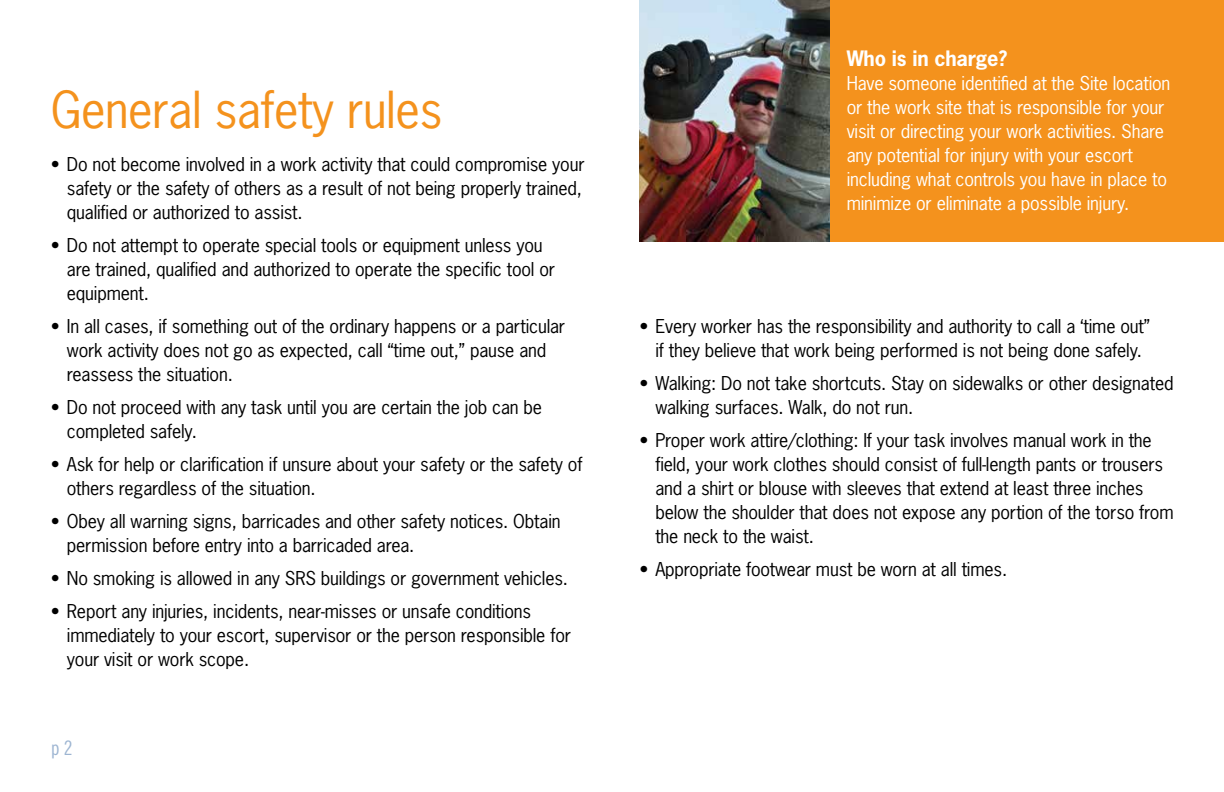
<style>
.page{position:relative;width:1224px;height:792px;background:#fff}
.page>*{position:absolute;margin:0;border:0;box-sizing:border-box;transform-origin:0 0}
.t1{font:48px "News Gothic Std";letter-spacing:-.01em;color:#f4921d}
.t2{font:700 20px "News Gothic Std";letter-spacing:-.01em;color:#fff}
.t3{font:20px "Trade Gothic LT Std Cn 18";color:#9db5d2}
.t4{font:18px/24px "News Gothic Std";letter-spacing:-.01em;color:#000}
.t5{font:18px/24px "News Gothic Std";letter-spacing:-.01em;color:#fff}
</style>
<div class="page">
<div style="left:639px;top:0;width:585px;height:242px;background:#f4921d"></div>
<img style="left:639px;top:0;width:190px;height:242px">
<h1 class="t1" style="left:51px;top:80px;width:393px">General safety rules</h1>
<p class="t4" style="left:67px;top:152px;width:519px;text-indent:-16px">• Do not become involved in a work activity that could compromise your safety or the safety of others as a result of not being properly trained, qualified or authorized to assist.</p>
<p class="t4" style="left:67px;top:233px;width:490px;text-indent:-16px">• Do not attempt to operate special tools or equipment unless you are trained, qualified and authorized to operate the specific tool or equipment.</p>
<p class="t4" style="left:67px;top:314px;width:500px;text-indent:-16px">• In all cases, if something out of the ordinary happens or a particular work activity does not go as expected, call “time out,” pause and reassess the situation.</p>
<p class="t4" style="left:67px;top:395px;width:477px;text-indent:-16px">• Do not proceed with any task until you are certain the job can be completed safely.</p>
<p class="t4" style="left:67px;top:452px;width:517px;text-indent:-16px">• Ask for help or clarification if unsure about your safety or the safety of others regardless of the situation.</p>
<p class="t4" style="left:67px;top:509px;width:495px;text-indent:-16px">• Obey all warning signs, barricades and other safety notices. Obtain permission before entry into a barricaded area.</p>
<p class="t4" style="left:51px;top:566px;width:519px">• No smoking is allowed in any SRS buildings or government vehicles.</p>
<p class="t4" style="left:67px;top:599px;width:506px;text-indent:-16px">• Report any injuries, incidents, near-misses or unsafe conditions immediately to your escort, supervisor or the person responsible for your visit or work scope.</p>
<p class="t3" style="left:51px;top:736px;width:23px">p 2</p>
<p class="t2" style="left:847px;top:45px;width:162px">Who is in charge?</p>
<p class="t5" style="left:847px;top:71px;width:325px">Have someone identified at the Site location or the work site that is responsible for your visit or directing your work activities. Share any potential for injury with your escort including what controls you have in place to minimize or eliminate a possible injury.</p>
<p class="t4" style="left:639px;top:314px;width:512px;text-align:center">• Every worker has the responsibility and authority to call a ‘time out” if they believe that work being performed is not being done safely.</p>
<p class="t4" style="left:655px;top:371px;width:520px;text-indent:-16px">• Walking: Do not take shortcuts. Stay on sidewalks or other designated walking surfaces. Walk, do not run.</p>
<p class="t4" style="left:655px;top:428px;width:520px;text-indent:-16px">• Proper work attire/clothing: If your task involves manual work in the field, your work clothes should consist of full-length pants or trousers and a shirt or blouse with sleeves that extend at least three inches below the shoulder that does not expose any portion of the torso from the neck to the waist.</p>
<p class="t4" style="left:639px;top:557px;width:369px">• Appropriate footwear must be worn at all times.</p>
</div>
